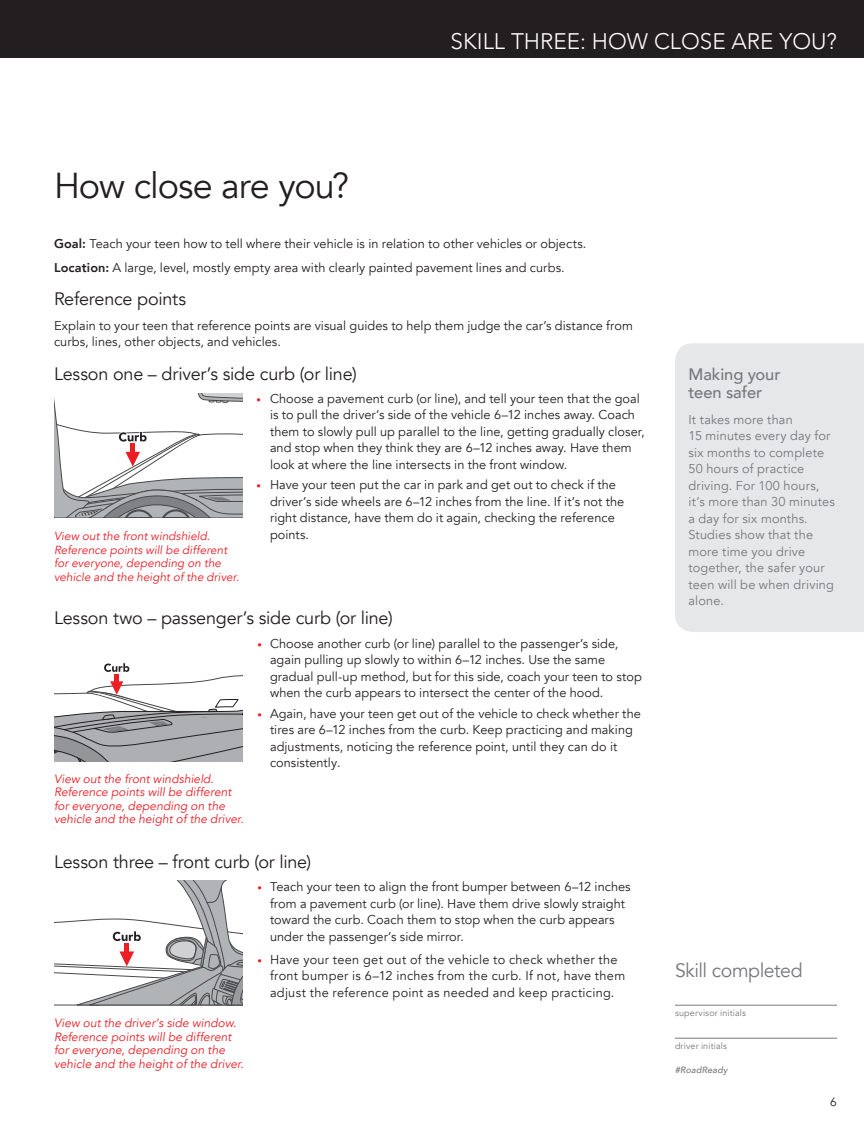
<style>
.page{position:relative;width:864px;height:1134px;background:#fff}
.page>*{position:absolute;margin:0;border:0;box-sizing:border-box;transform-origin:0 0}
.t1{font:36px "Avenir";letter-spacing:-.025em;color:#231f20}
.t2{font:300 22.5px "Avenir";color:#fff}
.t3{font:19.5px "Avenir";letter-spacing:-.025em;color:#77787b}
.t4{font:18px "Avenir";letter-spacing:-.01em;color:#231f20}
.t5{font:500 16.5px/18px "Avenir";letter-spacing:-.005em;color:#77787b}
.t6{font:12.75px/16.5px "Avenir";letter-spacing:.005em;color:#231f20}
.t7{font:12.75px/16.5px "Avenir";letter-spacing:.015em;color:#77787b}
.t8{font:12.75px/16.5px "Avenir";letter-spacing:.025em;color:#231f20}
.t9{font:italic 12px/13.5px "Avenir";letter-spacing:.005em;color:#ed1d24}
.t10{font:12px "Avenir";color:#231f20}
.t11{font:italic 11.7px/13.5px "Avenir";letter-spacing:.005em;color:#ed1d24}
.t12{font:9px "Avenir";letter-spacing:.015em;color:#77787b}
.t13{font:italic 500 9px "Avenir";letter-spacing:.015em;color:#77787b}
.s1{font-weight:800}
.s2{font-size:9px;color:#ed1d24}
</style>
<div class="page">
<svg style="left:54px;top:393px;width:189px;height:125px"></svg>
<svg style="left:54px;top:663px;width:189px;height:99px"></svg>
<svg style="left:54px;top:881px;width:189px;height:124px"></svg>
<hr style="left:675px;top:1005px;width:162px;height:1px;background:#77787b">
<hr style="left:675px;top:1038px;width:162px;height:1px;background:#77787b">
<div style="left:675px;top:343px;width:189px;height:289px;background:#e6e7e8"></div>
<div style="left:0;top:0;width:864px;height:58px;background:#231f20"></div>
<h2 class="t2" style="left:451px;top:28px;width:388px">SKILL THREE: HOW CLOSE ARE YOU?</h2>
<h1 class="t1" style="left:54px;top:164px;width:297px">How close are you?</h1>
<p class="t6" style="left:54px;top:231px;width:534px;line-height:24.8px"><span class="s1">Goal:</span> Teach your teen how to tell where their vehicle is in relation to other vehicles or objects.<br><span class="s1">Location:</span> A large, level, mostly empty area with clearly painted pavement lines and curbs.</p>
<h3 class="t4" style="left:54px;top:288px;width:134px">Reference points</h3>
<p class="t6" style="left:54px;top:318px;width:581px">Explain to your teen that reference points are visual guides to help them judge the car’s distance from curbs, lines, other objects, and vehicles.</p>
<h3 class="t4" style="left:54px;top:363px;width:304px">Lesson one – driver’s side curb (or line)</h3>
<p class="t6" style="left:270px;top:390px;width:376px;text-indent:-14px"><span class="s2">•</span> Choose a pavement curb (or line), and tell your teen that the goal is to pull the driver’s side of the vehicle 6–12 inches away. Coach them to slowly pull up parallel to the line, getting gradually closer, and stop when they think they are 6–12 inches away. Have them look at where the line intersects in the front window.</p>
<p class="t6" style="left:270px;top:477px;width:356px;text-indent:-14px"><span class="s2">•</span> Have your teen put the car in park and get out to check if the driver’s side wheels are 6–12 inches from the line. If it’s not the right distance, have them do it again, checking the reference</p>
<p class="t11" style="left:54px;top:529px;width:158px">View out the front windshield.</p>
<p class="t6" style="left:270px;top:526px;width:41px">points.</p>
<p class="t11" style="left:54px;top:543px;width:187px">Reference points will be different for everyone, depending on the vehicle and the height of the driver.</p>
<h3 class="t4" style="left:54px;top:607px;width:340px">Lesson two – passenger’s side curb (or line)</h3>
<p class="t6" style="left:270px;top:635px;width:373px;text-indent:-12px"><span class="s2">•</span> Choose another curb (or line) parallel to the passenger’s side, again pulling up slowly to within 6–12 inches. Use the same gradual pull-up method, but for this side, coach your teen to stop when the curb appears to intersect the center of the hood.</p>
<p class="t6" style="left:270px;top:705px;width:372px;text-indent:-12px"><span class="s2">•</span> Again, have your teen get out of the vehicle to check whether the tires are 6–12 inches from the curb. Keep practicing and making adjustments, noticing the reference point, until they can do it consistently.</p>
<p class="t9" style="left:54px;top:772px;width:191px">View out the front windshield.<br>Reference points will be different for everyone, depending on the vehicle and the height of the driver.</p>
<h3 class="t4" style="left:54px;top:851px;width:259px">Lesson three – front curb (or line)</h3>
<p class="t6" style="left:270px;top:879px;width:362px;text-indent:-12px"><span class="s2">•</span> Teach your teen to align the front bumper between 6–12 inches from a pavement curb (or line). Have them drive slowly straight toward the curb. Coach them to stop when the curb appears under the passenger’s side mirror.</p>
<p class="t8" style="left:270px;top:951px;width:357px;text-indent:-12px"><span class="s2">•</span> Have your teen get out of the vehicle to check whether the front bumper is 6–12 inches from the curb. If not, have them adjust the reference point as needed and keep practicing.</p>
<p class="t9" style="left:54px;top:1017px;width:191px">View out the driver’s side window.<br>Reference points will be different for everyone, depending on the vehicle and the height of the driver.</p>
<p class="t5" style="left:688px;top:364px;width:94px">Making your teen safer</p>
<p class="t7" style="left:688px;top:411px;width:148px">It takes more than<br>15 minutes every day for six months to complete<br>50 hours of practice driving. For 100 hours, it’s more than 30 minutes a day for six months.<br>Studies show that the more time you drive together, the safer your teen will be when driving alone.</p>
<h3 class="t3" style="left:675px;top:959px;width:129px">Skill completed</h3>
<p class="t12" style="left:675px;top:1008px;width:73px">supervisor initials</p>
<p class="t12" style="left:675px;top:1041px;width:53px">driver initials</p>
<p class="t13" style="left:675px;top:1065px;width:54px">#RoadReady</p>
<p class="t10" style="left:830px;top:1094px;width:8px">6</p>
</div>
